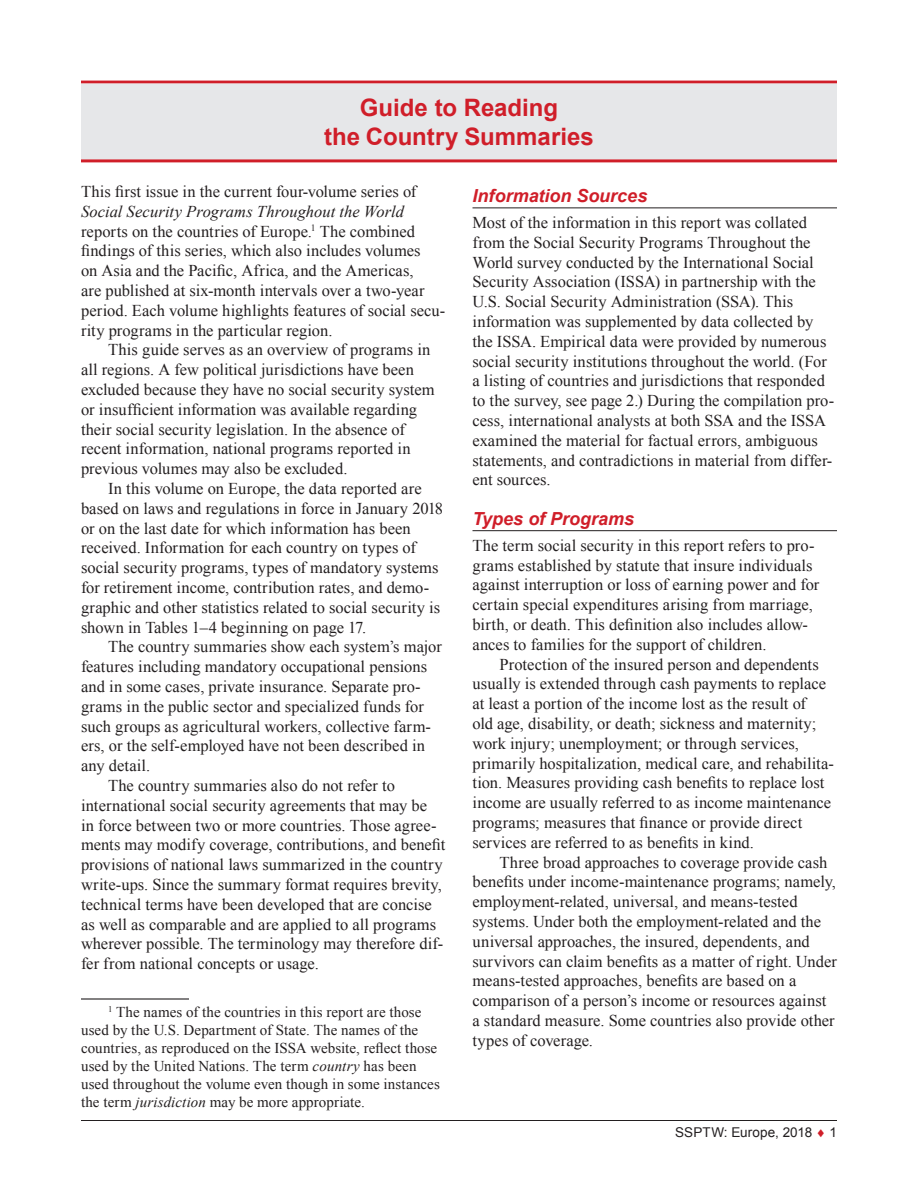
<style>
.page{position:relative;width:918px;height:1188px;background:#fff}
.page>*{position:absolute;margin:0;border:0;box-sizing:border-box;transform-origin:0 0}
.Heading1_-_2_Lines{font:700 24px/28.8px "Arial";color:#d01e29;text-align:center}
.Heading2{font:italic 700 18px "Arial";color:#d01e29}
.Para{font:16.5px/19.8px "Times New Roman";color:#231f20}
.ParaFirst{font:16.5px/19.8px "Times New Roman";color:#231f20}
.Footnote{font:15px/18px "Times New Roman";letter-spacing:.005em;color:#231f20}
.Footer__Right{font:13.5px "Arial";letter-spacing:.01em;color:#231f20}
.s1{font-style:italic}
.s2{color:#d01e29}
</style>
<div class="page">
<hr style="left:81px;top:1120px;width:756px;height:1px;background:#231f20">
<hr style="left:81px;top:998px;width:108px;height:2px;background:#231f20">
<hr style="left:472px;top:208px;width:365px;height:1px;background:#231f20">
<hr style="left:472px;top:530px;width:365px;height:1px;background:#231f20">
<hr style="left:81px;top:81px;width:756px;height:3px;background:#d01e29">
<div style="left:81px;top:84px;width:756px;height:75px;background:#e6e7e9"></div>
<hr style="left:81px;top:159px;width:756px;height:3px;background:#d01e29">
<p class="Heading1_-_2_Lines" style="left:324px;top:94px;width:271px">Guide to Reading<br>the Country Summaries</p>
<p class="ParaFirst" style="left:81px;top:181px;width:366px">This first issue in the current four-volume series of <span class="s1">Social Security Programs Throughout the World </span>reports on the countries of Europe.<sup>1</sup> The combined findings of this series, which also includes volumes<br>on Asia and the Pacific, Africa, and the Americas,<br>are published at six-month intervals over a two-year period. Each volume highlights features of social secu&shy;rity programs in the particular region.</p>
<p class="Para" style="left:81px;top:340px;width:355px;text-indent:27px">This guide serves as an overview of programs in all regions. A few political jurisdictions have been excluded because they have no social security system or insufficient information was available regarding their social security legislation. In the absence of recent information, national programs reported in previous volumes may also be excluded.</p>
<p class="Para" style="left:81px;top:478px;width:364px;text-indent:27px">In this volume on Europe, the data reported are based on laws and regulations in force in January 2018 or on the last date for which information has been received. Information for each country on types of social security programs, types of mandatory systems for retirement income, contribution rates, and demo&shy;graphic and other statistics related to social security is shown in Tables 1–4 beginning on page 17.</p>
<p class="Para" style="left:81px;top:637px;width:362px;text-indent:27px">The country summaries show each system’s major features including mandatory occupational pensions and in some cases, private insurance. Separate pro&shy;grams in the public sector and specialized funds for such groups as agricultural workers, collective farm&shy;ers, or the self-employed have not been described in any detail.</p>
<p class="Para" style="left:81px;top:775px;width:366px;text-indent:27px">The country summaries also do not refer to international social security agreements that may be<br>in force between two or more countries. Those agree&shy;ments may modify coverage, contributions, and benefit provisions of national laws summarized in the country write-ups. Since the summary format requires brevity, technical terms have been developed that are concise as well as comparable and are applied to all programs wherever possible. The terminology may therefore dif&shy;fer from national concepts or usage.</p>
<p class="Footnote" style="left:81px;top:1003px;width:360px;text-indent:27px"><sup>1</sup> The names of the countries in this report are those used by the U.S. Department of State. The names of the countries, as reproduced on the ISSA website, reflect those used by the United Nations. The term <span class="s1">country</span> has been used throughout the volume even though in some instances the term <span class="s1">jurisdiction</span> may be more appropriate.</p>
<p class="Heading2" style="left:472px;top:184px;width:177px">Information Sources</p>
<p class="ParaFirst" style="left:472px;top:212px;width:363px">Most of the information in this report was collated from the Social Security Programs Throughout the World survey conducted by the International Social Security Association (ISSA) in partnership with the U.S. Social Security Administration (SSA). This information was supplemented by data collected by the ISSA. Empirical data were provided by numerous social security institutions throughout the world. (For a listing of countries and jurisdictions that responded to the survey, see page 2.) During the compilation pro&shy;cess, international analysts at both SSA and the ISSA examined the material for factual errors, ambiguous statements, and contradictions in material from differ&shy;ent sources.</p>
<p class="Heading2" style="left:472px;top:507px;width:163px">Types of Programs</p>
<p class="ParaFirst" style="left:472px;top:535px;width:348px">The term social security in this report refers to pro&shy;grams established by statute that insure individuals against interruption or loss of earning power and for certain special expenditures arising from marriage, birth, or death. This definition also includes allow&shy;ances to families for the support of children.</p>
<p class="Para" style="left:472px;top:654px;width:363px;text-indent:27px">Protection of the insured person and dependents usually is extended through cash payments to replace at least a portion of the income lost as the result of<br>old age, disability, or death; sickness and maternity; work injury; unemployment; or through services, primarily hospitalization, medical care, and rehabilita&shy;tion. Measures providing cash benefits to replace lost income are usually referred to as income maintenance programs; measures that finance or provide direct services are referred to as benefits in kind.</p>
<p class="Para" style="left:472px;top:852px;width:366px;text-indent:27px">Three broad approaches to coverage provide cash benefits under income-maintenance programs; namely, employment-related, universal, and means-tested systems. Under both the employment-related and the universal approaches, the insured, dependents, and survivors can claim benefits as a matter of right. Under means-tested approaches, benefits are based on a comparison of a person’s income or resources against a standard measure. Some countries also provide other types of coverage.</p>
<p class="Footer__Right" style="left:675px;top:1123px;width:163px">SSPTW: Europe, 2018 <span class="s2">♦</span> 1</p>
</div>
